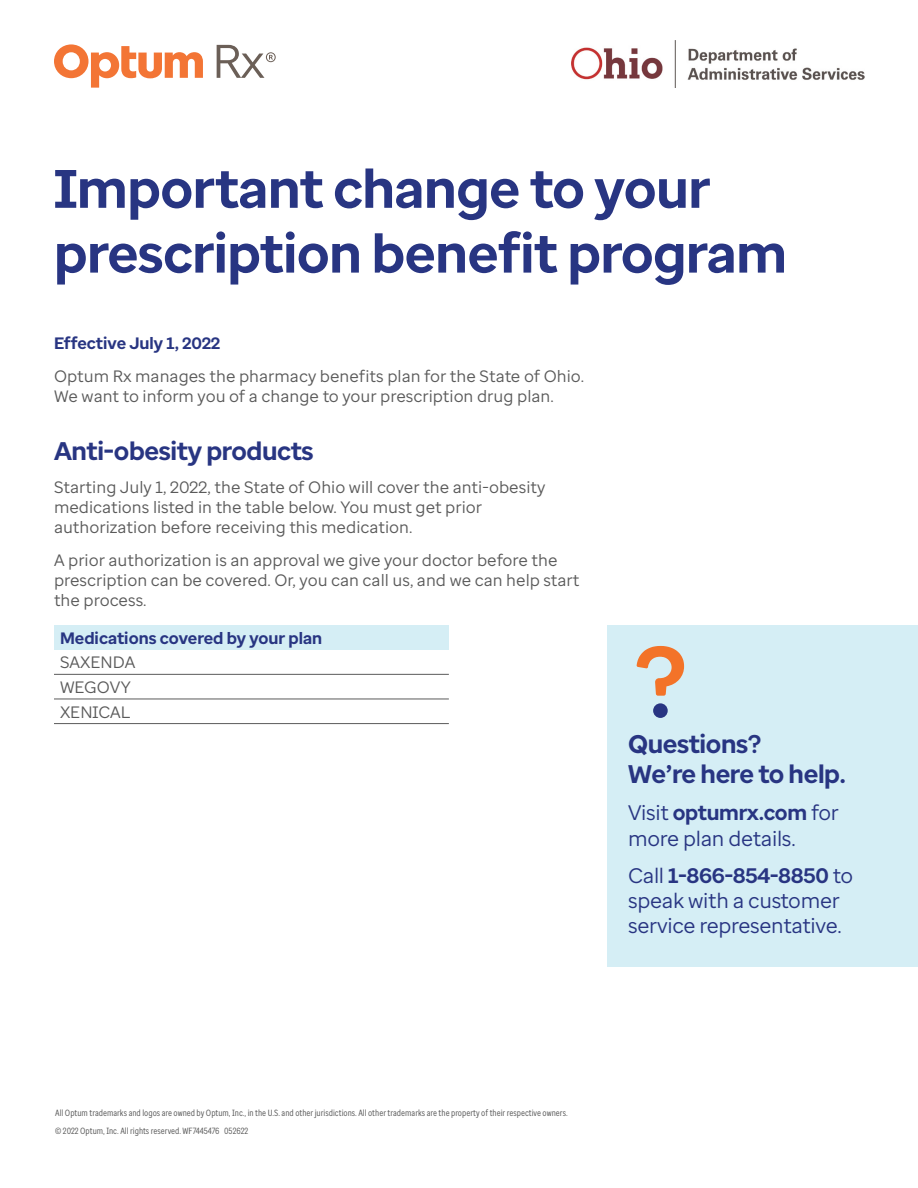
<style>
.page{position:relative;width:918px;height:1188px;background:#fff}
.page>*{position:absolute;margin:0;border:0;box-sizing:border-box;transform-origin:0 0}
.Heading_3_5x{font:700 54px/64.8px "Optum Sans";letter-spacing:-.01em;color:#283582}
.Callout_Heading{font:700 25.5px/30.6px "Optum Sans";letter-spacing:-.015em;color:#283582}
.Subhead_1_5x{font:700 25.5px "Optum Sans";letter-spacing:-.015em;color:#283582}
.Callout_Copy{font:21px/25.2px "Optum Sans";letter-spacing:-.015em;color:#283582}
.Callout_Copy-2{font:700 21px "Optum Sans";letter-spacing:-.015em;color:#283582}
.Body_Text{font:16.5px/19.8px "Optum Sans";color:#5a5a5a}
.Body_Text-2{font:700 16.5px "Optum Sans";color:#283582}
.t1{font:9px "Optum Sans Cond";color:#5a5a5a}
.s1{font-weight:400}
.s2{font-weight:700}
</style>
<div class="page">
<svg style="left:54px;top:44px;width:149px;height:44px"></svg>
<svg style="left:217px;top:45px;width:59px;height:33px"></svg>
<img style="left:571px;top:40px;width:293px;height:48px">
<div style="left:54px;top:625px;width:395px;height:25px;background:#d5eef5"></div>
<hr style="left:54px;top:674px;width:395px;height:1px;background:#5a5a5a">
<hr style="left:54px;top:699px;width:395px;height:1px;background:#5a5a5a">
<hr style="left:54px;top:723px;width:395px;height:1px;background:#5a5a5a">
<div style="left:608px;top:625px;width:310px;height:342px;background:#d5eef5"></div>
<svg style="left:637px;top:646px;width:47px;height:50px"></svg>
<div style="left:653px;top:703px;width:15px;height:15px;background:#283582;border-radius:50%"></div>
<p class="Heading_3_5x" style="left:54px;top:157px;width:735px">Important change to your prescription benefit program</p>
<p class="Body_Text-2" style="left:54px;top:333px;width:168px">Effective July 1, 2022</p>
<p class="Body_Text" style="left:54px;top:367px;width:532px">Optum Rx manages the pharmacy benefits plan for the State of Ohio.<br>We want to inform you of a change to your prescription drug plan.</p>
<p class="Subhead_1_5x" style="left:54px;top:434px;width:261px">Anti-obesity products</p>
<p class="Body_Text" style="left:54px;top:477px;width:493px">Starting July 1, 2022, the State of Ohio will cover the anti-obesity medications listed in the table below. You must get prior authorization before receiving this medication.</p>
<p class="Body_Text" style="left:54px;top:550px;width:527px">A prior authorization is an approval we give your doctor before the prescription can be covered. Or, you can call us, and we can help start the process.</p>
<p class="Body_Text-2" style="left:60px;top:627px;width:264px">Medications covered by your plan</p>
<p class="Body_Text" style="left:60px;top:652px;width:77px">SAXENDA</p>
<p class="Body_Text" style="left:60px;top:677px;width:72px">WEGOVY</p>
<p class="Body_Text" style="left:60px;top:702px;width:72px">XENICAL</p>
<p class="Callout_Heading" style="left:628px;top:728px;width:220px">Questions?<br>We’re here to help.</p>
<p class="Callout_Copy-2" style="left:628px;top:799px;width:212px"><span class="s1">Visit</span> optumrx.com <span class="s1">for</span></p>
<p class="Callout_Copy" style="left:628px;top:825px;width:169px">more plan details.</p>
<p class="Callout_Copy" style="left:628px;top:863px;width:227px">Call <span class="s2">1-866-854-8850</span> to speak with a customer service representative.</p>
<p class="t1" style="left:55px;top:1108px;width:514px">All Optum trademarks and logos are owned by Optum, Inc., in the U.S. and other jurisdictions. All other trademarks are the property of their respective owners.</p>
<p class="t1" style="left:55px;top:1125px;width:195px">© 2022 Optum, Inc. All rights reserved. WF7445476 052622</p>
</div>
